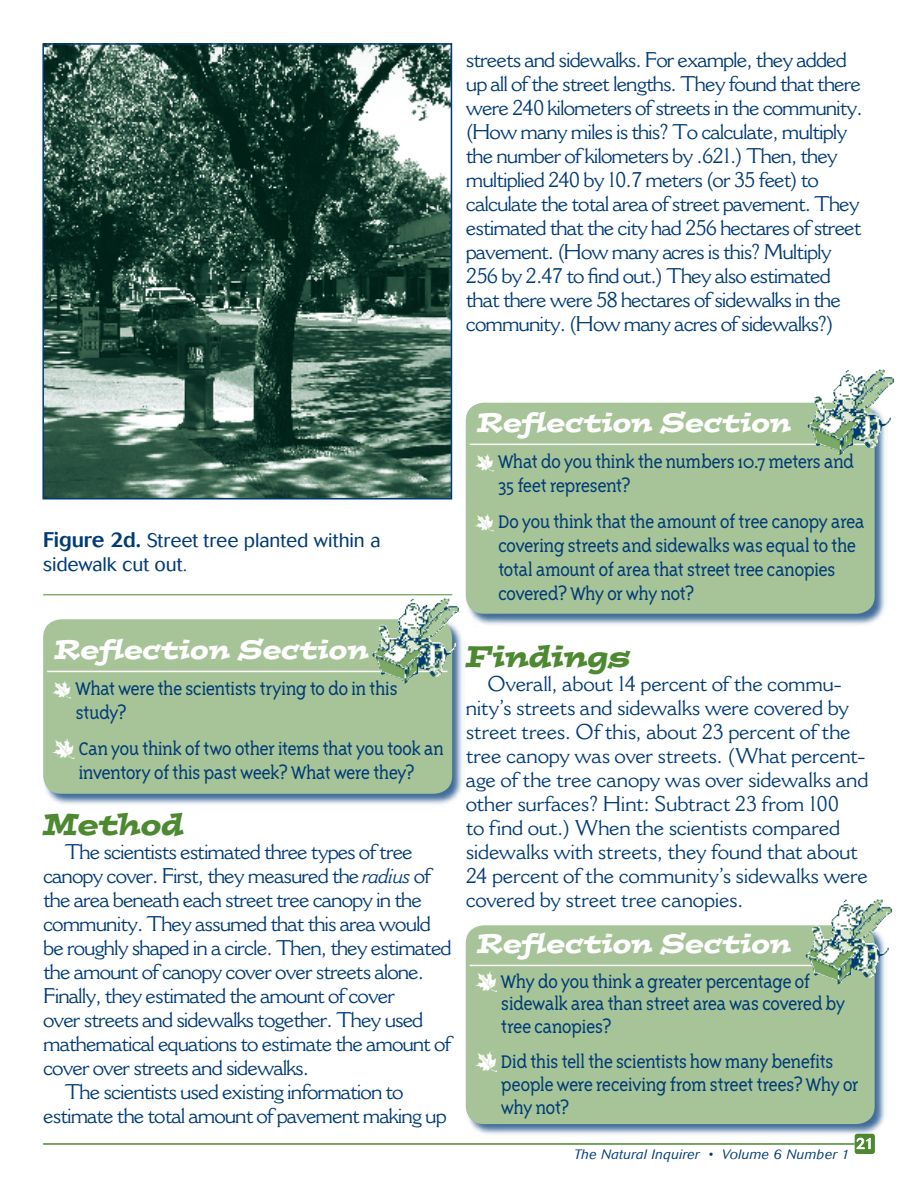
<style>
.page{position:relative;width:918px;height:1188px;background:#fff}
.page>*{position:absolute;margin:0;border:0;box-sizing:border-box;transform-origin:0 0}
.t1{font:italic 30px "Postino";letter-spacing:-.005em;color:#4d8930}
.t2{font:italic 27px "Postino";letter-spacing:-.005em;color:#fff}
.t3{font:21px/24px "Cantoria";letter-spacing:-.045em;color:#003b76}
.t4{font:300 21px/24px "Triplex Serif";letter-spacing:-.035em;color:#003b76}
.t5{font:21px/24px "Cantoria";letter-spacing:-.015em;color:#003b76}
.t6{font:300 19.5px/24px "Cosmos";color:#003b76}
.t7{font:300 15px "Cosmos";color:#fff}
.t8{font:italic 300 13.5px "Cosmos";letter-spacing:.025em;color:#003b76}
.s1{font-weight:500;font-size:21px}
.s2{font-family:"Df Incidentals Plain";font-weight:400;font-size:18px;color:#fff}
.s3{font-family:"Df Incidentals Plain";font-weight:400;color:#fff}
.s4{font-style:italic}
</style>
<div class="page">
<hr style="left:43px;top:1143px;width:812px;height:2px;background:#4d8930">
<svg style="left:855px;top:1137px;width:20px;height:17px"></svg>
<img style="left:45px;top:46px;width:404px;height:450px">
<div style="left:42px;top:43px;width:410px;height:456px;border:2px solid #003b76"></div>
<hr style="left:43px;top:594px;width:409px;height:1px;background:#4d8930">
<div style="left:41px;top:618px;width:424px;height:189px;background:#003b76;opacity:.75"></div>
<div style="left:43px;top:619px;width:409px;height:175px;background:#a6c497"></div>
<hr style="left:47px;top:671px;width:400px;height:1px;background:#fff">
<img style="left:372px;top:598px;width:88px;height:85px">
<img style="left:427px;top:605px;width:32px;height:48px">
<div style="left:464px;top:401px;width:423px;height:225px;background:#003b76;opacity:.75"></div>
<div style="left:466px;top:403px;width:409px;height:211px;background:#a6c497"></div>
<hr style="left:470px;top:444px;width:400px;height:1px;background:#fff">
<img style="left:807px;top:369px;width:88px;height:86px">
<img style="left:862px;top:377px;width:32px;height:47px">
<div style="left:464px;top:924px;width:423px;height:213px;background:#003b76;opacity:.75"></div>
<div style="left:466px;top:925px;width:409px;height:199px;background:#a6c497"></div>
<hr style="left:470px;top:965px;width:400px;height:1px;background:#fff">
<img style="left:805px;top:899px;width:88px;height:85px">
<img style="left:860px;top:906px;width:32px;height:48px">
<p class="t3" style="left:466px;top:48px;width:398px">streets and sidewalks. For example, they added up all of the street lengths. They found that there were 240 kilometers of streets in the community. (How many miles is this? To calculate, multiply the number of kilometers by .621.) Then, they multiplied 240 by 10.7 meters (or 35 feet) to calculate the total area of street pavement. They estimated that the city had 256 hectares of street pavement. (How many acres is this? Multiply 256 by 2.47 to find out.) They also estimated that there were 58 hectares of sidewalks in the community. (How many acres of sidewalks?)</p>
<p class="t6" style="left:43px;top:529px;width:339px"><span class="s1">Figure 2d.</span> Street tree planted within a sidewalk cut out.</p>
<p class="t2" style="left:477px;top:404px;width:316px">Reflection Section</p>
<p class="t4" style="left:498px;top:449px;width:358px;text-indent:-24px"><span class="s2">b</span> What do you think the numbers 10.7 meters and<br>35 feet represent?</p>
<p class="t4" style="left:498px;top:509px;width:368px;text-indent:-24px"><span class="s2">b</span> Do you think that the amount of tree canopy area covering streets and sidewalks was equal to the total amount of area that street tree canopies covered? Why or why not?</p>
<p class="t2" style="left:55px;top:631px;width:316px">Reflection Section</p>
<p class="t4" style="left:76px;top:676px;width:324px;text-indent:-24px"><span class="s2">b</span> What were the scientists trying to do in this study?</p>
<p class="t4" style="left:52px;top:736px;width:394px;text-align:center"><span class="s3">b</span> Can you think of two other items that you took an inventory of this past week? What were they?</p>
<h1 class="t1" style="left:43px;top:804px;width:142px">Method</h1>
<p class="t3" style="left:65px;top:840px;width:349px">The scientists estimated three types of tree</p>
<p class="t3" style="left:43px;top:864px;width:389px">canopy cover. First, they measured the <span class="s4">radius</span> of</p>
<p class="t3" style="left:43px;top:888px;width:380px">the area beneath each street tree canopy in the</p>
<p class="t3" style="left:43px;top:912px;width:389px">community. They assumed that this area would</p>
<p class="t3" style="left:43px;top:936px;width:410px">be roughly shaped in a circle. Then, they estimated</p>
<p class="t3" style="left:43px;top:960px;width:382px">the amount of canopy cover over streets alone.</p>
<p class="t3" style="left:43px;top:984px;width:353px">Finally, they estimated the amount of cover</p>
<p class="t3" style="left:43px;top:1008px;width:382px">over streets and sidewalks together. They used</p>
<p class="t3" style="left:43px;top:1032px;width:410px">mathematical equations to estimate the amount of</p>
<p class="t3" style="left:43px;top:1056px;width:268px">cover over streets and sidewalks.</p>
<p class="t3" style="left:65px;top:1080px;width:340px">The scientists used existing information to</p>
<p class="t3" style="left:43px;top:1104px;width:405px">estimate the total amount of pavement making up</p>
<h1 class="t1" style="left:466px;top:636px;width:167px">Findings</h1>
<p class="t5" style="left:466px;top:672px;width:404px;text-indent:22px">Overall, about 14 percent of the commu&shy;nity’s streets and sidewalks were covered by street trees. Of this, about 23 percent of the tree canopy was over streets. (What percent&shy;age of the tree canopy was over sidewalks and other surfaces? Hint: Subtract 23 from 100<br>to find out.) When the scientists compared sidewalks with streets, they found that about 24 percent of the community’s sidewalks were covered by street tree canopies.</p>
<p class="t2" style="left:477px;top:925px;width:316px">Reflection Section</p>
<p class="t4" style="left:501px;top:970px;width:346px;line-height:22.8px;text-indent:-27px"><span class="s3">b</span> Why do you think a greater percentage of sidewalk area than street area was covered by tree canopies?</p>
<p class="t4" style="left:501px;top:1050px;width:359px;line-height:22.8px;text-indent:-27px"><span class="s3">b</span> Did this tell the scientists how many benefits people were receiving from street trees? Why or why not?</p>
<p class="t8" style="left:574px;top:1147px;width:277px">The Natural Inquirer • Volume 6 Number 1</p>
<p class="t7" style="left:856px;top:1135px;width:19px">21</p>
</div>
